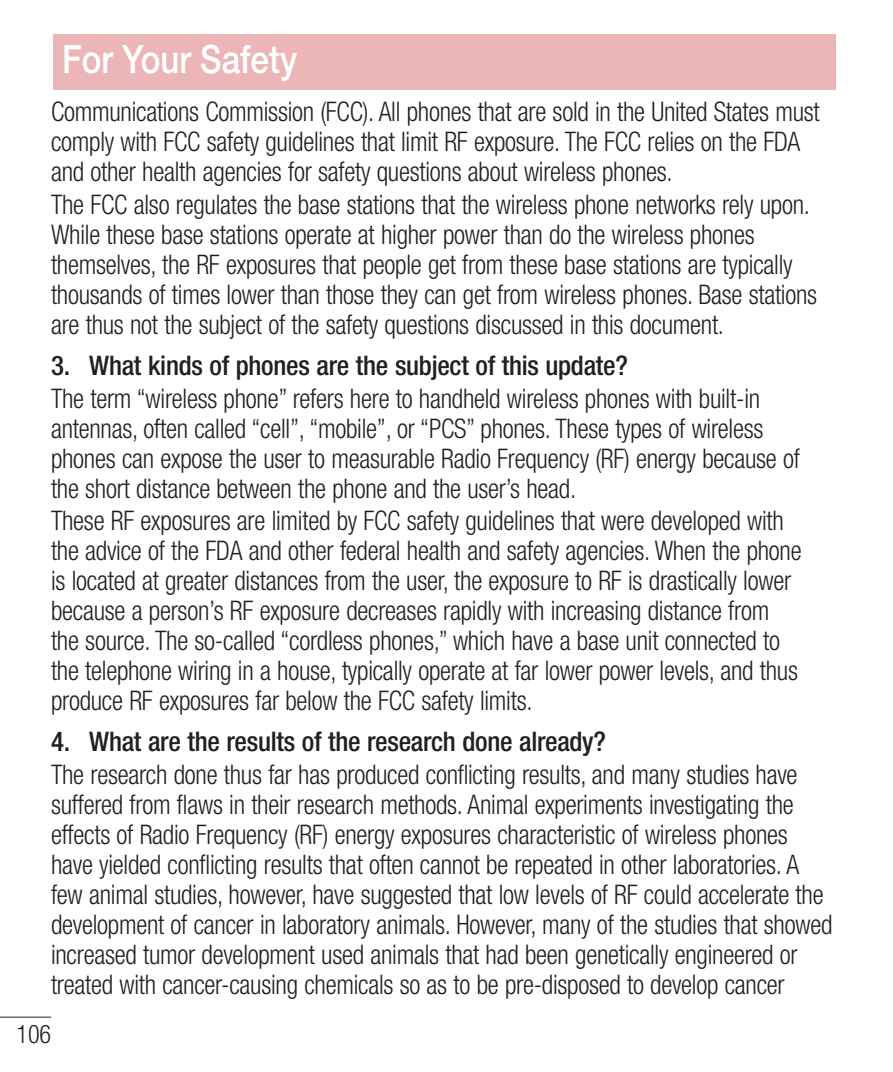
<style>
.page{position:relative;width:893px;height:1072px;background:#fff}
.page>*{position:absolute;margin:0;border:0;box-sizing:border-box;transform-origin:0 0}
.t1{font:500 39px "Helvetica Neue LT Pro";color:#fff;scale:.85 1}
.t2{font:300 condensed 27px/30px "Helvetica Neue LT Pro";letter-spacing:-.01em;color:#231f20;scale:.95 1}
.t3{font:500 condensed 27px "Helvetica Neue LT Pro";letter-spacing:-.01em;color:#231f20}
.t4{font:300 condensed 25.5px "Helvetica Neue LT Pro";color:#231f20;scale:.95 1}
</style>
<div class="page">
<hr style="left:0;top:1016px;width:51px;height:1px;background:#231f20">
<div style="left:54px;top:34px;width:782px;height:55px;background:#ecb6b8"></div>
<h1 class="t1" style="left:62px;top:45px;width:278px">For Your Safety</h1>
<p class="t2" style="left:51px;top:99px;width:811px">Communications Commission (FCC). All phones that are sold in the United States must comply with FCC safety guidelines that limit RF exposure. The FCC relies on the FDA and other health agencies for safety questions about wireless phones.</p>
<p class="t2" style="left:51px;top:192px;width:808px">The FCC also regulates the base stations that the wireless phone networks rely upon.<br>While these base stations operate at higher power than do the wireless phones themselves, the RF exposures that people get from these base stations are typically thousands of times lower than those they can get from wireless phones. Base stations are thus not the subject of the safety questions discussed in this document.</p>
<p class="t3" style="left:51px;top:355px;width:578px">3. What kinds of phones are the subject of this update?</p>
<p class="t2" style="left:51px;top:385px;width:790px">The term “wireless phone” refers here to handheld wireless phones with built-in antennas, often called “cell”, “mobile”, or “PCS” phones. These types of wireless phones can expose the user to measurable Radio Frequency (RF) energy because of the short distance between the phone and the user’s head.</p>
<p class="t2" style="left:51px;top:508px;width:792px">These RF exposures are limited by FCC safety guidelines that were developed with the advice of the FDA and other federal health and safety agencies. When the phone is located at greater distances from the user, the exposure to RF is drastically lower because a person’s RF exposure decreases rapidly with increasing distance from the source. The so-called “cordless phones,” which have a base unit connected to the telephone wiring in a house, typically operate at far lower power levels, and thus produce RF exposures far below the FCC safety limits.</p>
<p class="t3" style="left:51px;top:731px;width:556px">4. What are the results of the research done already?</p>
<p class="t2" style="left:51px;top:761px;width:824px">The research done thus far has produced conflicting results, and many studies have suffered from flaws in their research methods. Animal experiments investigating the effects of Radio Frequency (RF) energy exposures characteristic of wireless phones have yielded conflicting results that often cannot be repeated in other laboratories. A few animal studies, however, have suggested that low levels of RF could accelerate the development of cancer in laboratory animals. However, many of the studies that showed increased tumor development used animals that had been genetically engineered or treated with cancer-causing chemicals so as to be pre-disposed to develop cancer</p>
<p class="t4" style="left:17px;top:1025px;width:38px">106</p>
</div>
